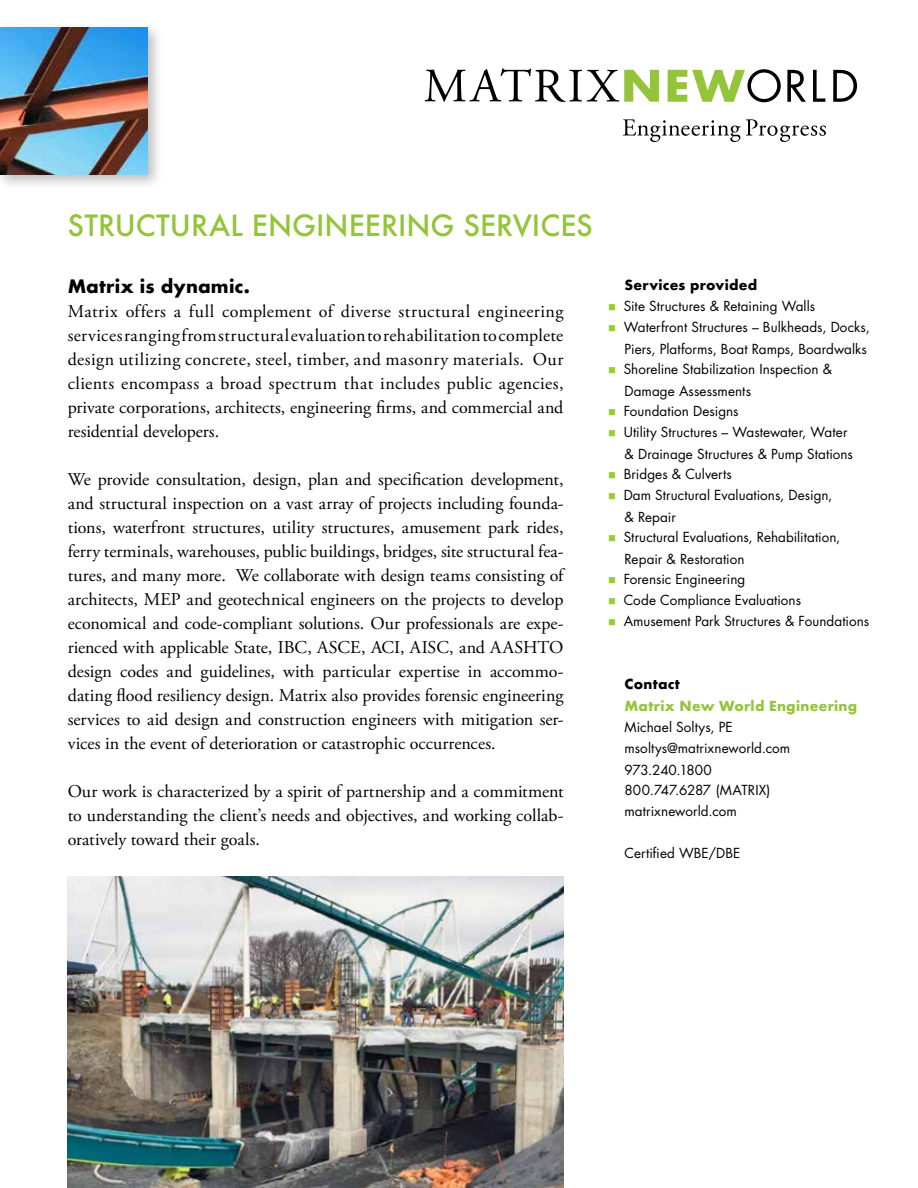
<style>
.page{position:relative;width:918px;height:1188px;background:#fff}
.page>*{position:absolute;margin:0;border:0;box-sizing:border-box;transform-origin:0 0}
.t1{font:500 28.5px "Futura";color:#94c43a}
.t2{font:18px/24px "Adobe Garamond Pro";color:#000;text-align:justify}
.t3{font:700 18px "Futura";letter-spacing:.01em;color:#000}
.t4{font:13.5px/21px "Futura";letter-spacing:.005em;color:#000}
.t5{font:700 13.5px "Futura";letter-spacing:.02em;color:#94c43a}
.t6{font:700 13.5px "Futura";letter-spacing:.02em;color:#000}
.s1{color:#9c3}
</style>
<div class="page">
<img style="left:68px;top:877px;width:496px;height:311px">
<div style="left:0;top:22px;width:163px;height:168px;background:#000;opacity:.25"></div>
<img style="left:0;top:27px;width:147px;height:147px">
<svg style="left:623px;top:119px;width:203px;height:23px"></svg>
<svg style="left:425px;top:68px;width:234px;height:34px"></svg>
<svg style="left:668px;top:69px;width:113px;height:33px"></svg>
<svg style="left:787px;top:70px;width:19px;height:32px"></svg>
<svg style="left:813px;top:70px;width:12px;height:32px"></svg>
<svg style="left:833px;top:70px;width:24px;height:32px"></svg>
<h1 class="t1" style="left:68px;top:205px;width:527px">STRUCTURAL ENGINEERING SERVICES</h1>
<p class="t3" style="left:68px;top:273px;width:184px">Matrix is dynamic.</p>
<p class="t2" style="left:68px;top:300px;width:497px">Matrix offers a full complement of diverse structural engineering services ranging from structural evaluation to rehabilitation to complete design utilizing concrete, steel, timber, and masonry materials. Our clients encompass a broad spectrum that includes public agencies, private corporations, architects, engineering firms, and commercial and residential developers.</p>
<p class="t2" style="left:68px;top:468px;width:497px">We provide consultation, design, plan and specification development, and structural inspection on a vast array of projects including founda&shy;tions, waterfront structures, utility structures, amusement park rides, ferry terminals, warehouses, public buildings, bridges, site structural fea&shy;tures, and many more. We collaborate with design teams consisting of architects, MEP and geotechnical engineers on the projects to develop economical and code-compliant solutions. Our professionals are expe&shy;rienced with applicable State, IBC, ASCE, ACI, AISC, and AASHTO design codes and guidelines, with particular expertise in accommo&shy;dating flood resiliency design. Matrix also provides forensic engineering services to aid design and construction engineers with mitigation ser&shy;vices in the event of deterioration or catastrophic occurrences.</p>
<p class="t2" style="left:68px;top:780px;width:497px">Our work is characterized by a spirit of partnership and a commitment to understanding the client’s needs and objectives, and working collab&shy;oratively toward their goals.</p>
<p class="t6" style="left:625px;top:276px;width:134px">Services provided</p>
<p class="t4" style="left:608px;top:296px;width:209px"><span class="s1">■</span> Site Structures &amp; Retaining Walls</p>
<p class="t4" style="left:608px;top:317px;width:263px;text-align:right"><span class="s1">■</span> Waterfront Structures – Bulkheads, Docks,<br>Piers, Platforms, Boat Ramps, Boardwalks</p>
<p class="t4" style="left:625px;top:359px;width:209px;text-indent:-16px"><span class="s1">■</span> Shoreline Stabilization Inspection &amp;<br>Damage Assessments</p>
<p class="t4" style="left:608px;top:401px;width:132px"><span class="s1">■</span> Foundation Designs</p>
<p class="t4" style="left:625px;top:422px;width:230px;text-indent:-16px"><span class="s1">■</span> Utility Structures – Wastewater, Water &amp; Drainage Structures &amp; Pump Stations</p>
<p class="t4" style="left:608px;top:464px;width:125px"><span class="s1">■</span> Bridges &amp; Culverts</p>
<p class="t4" style="left:625px;top:485px;width:209px;text-indent:-16px"><span class="s1">■</span> Dam Structural Evaluations, Design, &amp; Repair</p>
<p class="t4" style="left:625px;top:527px;width:217px;text-indent:-16px"><span class="s1">■</span> Structural Evaluations, Rehabilitation,<br>Repair &amp; Restoration</p>
<p class="t4" style="left:608px;top:569px;width:139px"><span class="s1">■</span> Forensic Engineering</p>
<p class="t4" style="left:608px;top:590px;width:195px"><span class="s1">■</span> Code Compliance Evaluations</p>
<p class="t4" style="left:608px;top:611px;width:263px"><span class="s1">■</span> Amusement Park Structures &amp; Foundations</p>
<p class="t6" style="left:625px;top:675px;width:57px">Contact</p>
<p class="t5" style="left:625px;top:696px;width:234px">Matrix New World Engineering</p>
<p class="t4" style="left:625px;top:716px;width:167px">Michael Soltys, PE msoltys@matrixneworld.com</p>
<p class="t4" style="left:625px;top:760px;width:147px;line-height:19.5px">973.240.1800<br>800.747.6287 (MATRIX)</p>
<p class="t4" style="left:625px;top:800px;width:114px">matrixneworld.com</p>
<p class="t4" style="left:625px;top:842px;width:117px">Certified WBE/DBE</p>
</div>
